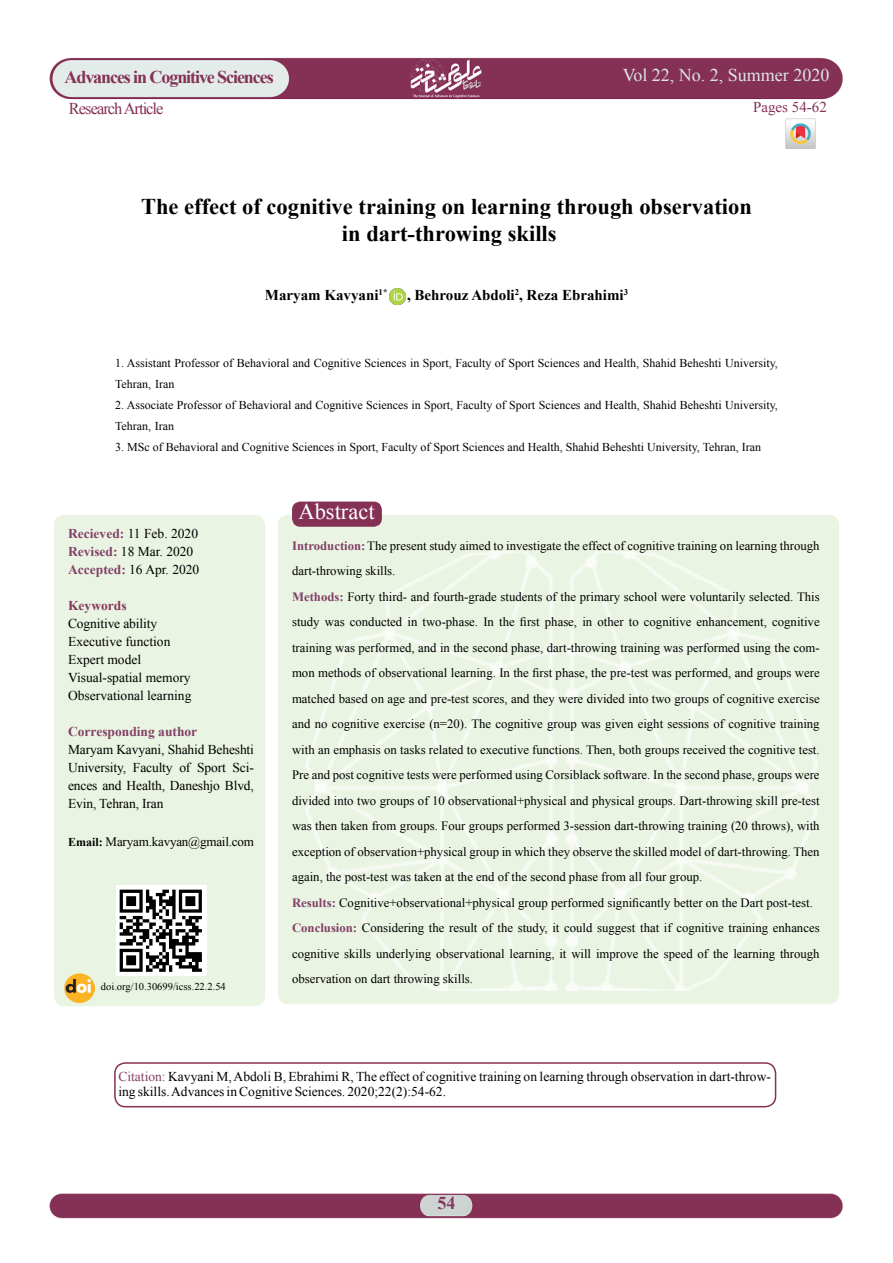
<style>
.page{position:relative;width:893px;height:1263px;background:#fff}
.page>*{position:absolute;margin:0;border:0;box-sizing:border-box;transform-origin:0 0}
.t1{font:700 22.5px/27px "Times New Roman";color:#000;text-align:center}
.t2{font:22.5px "Times New Roman";color:#fff}
.t3{font:700 18px "Times New Roman";letter-spacing:-.06em;color:#853155}
.t4{font:18px "Times New Roman";color:#dde5e6}
.t5{font:700 18px "Times New Roman";color:#85385c}
.t6{font:16.5px "Times New Roman";letter-spacing:-.06em;color:#853155}
.t7{font:700 15px "Times New Roman";color:#000}
.t8{font:15px "Times New Roman";color:#853155}
.t9{font:13.5px/18px "Times New Roman";color:#000}
.t10{font:700 13.5px "Times New Roman";color:#814068}
.t11{font:700 13.5px "Times New Roman";color:#85385c}
.t12{font:13.05px "Times New Roman";letter-spacing:-.015em;color:#000}
.t13{font:12.75px/25.5px "Times New Roman";color:#000}
.t14{font:12px/21px "Times New Roman";color:#000}
.t15{font:10.5px "Times New Roman";color:#000}
.t16{font:700 8.7px "Times New Roman";color:#000}
.s1{font-weight:700;color:#814068}
.s2{font-weight:700;font-size:12px}
.s3{color:#814068}
</style>
<div class="page">
<img style="left:49px;top:57px;width:794px;height:1162px">
<div style="left:278px;top:515px;width:561px;height:489px;background:#eaf4e2;border-radius:11px"></div>
<img style="left:305px;top:551px;width:513px;height:439px">
<div style="left:54px;top:515px;width:211px;height:491px;background:#eaf4e2;border-radius:11px"></div>
<img style="left:116px;top:886px;width:90px;height:89px">
<div style="left:293px;top:502px;width:88px;height:24px;background:#853155;border-radius:8px"></div>
<div style="left:292px;top:502px;width:90px;height:25px;border:2px solid #853155;border-radius:8px"></div>
<img style="left:784px;top:118px;width:32px;height:31px">
<img style="left:64px;top:973px;width:30px;height:30px">
<img style="left:389px;top:289px;width:16px;height:16px">
<div style="left:114px;top:1062px;width:662px;height:45px;border:2px solid #853155;border-radius:11px"></div>
<h2 class="t3" style="left:65px;top:64px;width:211px">Advances in Cognitive Sciences</h2>
<p class="t6" style="left:69px;top:97px;width:96px">ResearchArticle</p>
<h2 class="t4" style="left:623px;top:63px;width:208px">Vol 22, No. 2, Summer 2020</h2>
<p class="t8" style="left:753px;top:97px;width:75px">Pages 54-62</p>
<h1 class="t1" style="left:141px;top:192px;width:612px">The effect of cognitive training on learning through observation in dart-throwing skills</h1>
<p class="t16" style="left:379px;top:286px;width:10px">1*</p>
<p class="t7" style="left:265px;top:284px;width:115px">Maryam Kavyani</p>
<p class="t16" style="left:624px;top:286px;width:6px">3</p>
<p class="t16" style="left:515px;top:286px;width:6px">2</p>
<p class="t7" style="left:407px;top:284px;width:218px">, Behrouz Abdoli , Reza Ebrahimi</p>
<p class="t14" style="left:115px;top:352px;width:664px">1. Assistant Professor of Behavioral and Cognitive Sciences in Sport, Faculty of Sport Sciences and Health, Shahid Beheshti University,<br>Tehran, Iran</p>
<p class="t14" style="left:115px;top:394px;width:664px">2. Associate Professor of Behavioral and Cognitive Sciences in Sport, Faculty of Sport Sciences and Health, Shahid Beheshti University,<br>Tehran, Iran</p>
<p class="t14" style="left:115px;top:436px;width:648px">3. MSc of Behavioral and Cognitive Sciences in Sport, Faculty of Sport Sciences and Health, Shahid Beheshti University, Tehran, Iran</p>
<p class="t9" style="left:68px;top:524px;width:133px"><span class="s1">Recieved:</span> 11 Feb. 2020<br><span class="s1">Revised:</span> 18 Mar. 2020<br><span class="s1">Accepted:</span> 16 Apr. 2020</p>
<p class="t11" style="left:68px;top:596px;width:60px">Keywords</p>
<p class="t9" style="left:68px;top:614px;width:125px">Cognitive ability<br>Executive function<br>Expert model<br>Visual-spatial memory<br>Observational learning</p>
<p class="t10" style="left:68px;top:722px;width:131px">Corresponding author</p>
<p class="t9" style="left:68px;top:740px;width:187px">Maryam Kavyani, Shahid Beheshti</p>
<p class="t9" style="left:68px;top:776px;width:187px">ences and Health, Daneshjo Blvd,</p>
<p class="t9" style="left:68px;top:758px;width:60px">University,</p>
<p class="t9" style="left:68px;top:794px;width:97px">Evin, Tehran, Iran</p>
<p class="t12" style="left:68px;top:833px;width:187px"><span class="s2">Email:</span> Maryam.kavyan@gmail.com</p>
<p class="t9" style="left:133px;top:758px;width:41px">Faculty</p>
<p class="t9" style="left:233px;top:758px;width:23px">Sci-</p>
<p class="t9" style="left:179px;top:758px;width:13px">of</p>
<p class="t9" style="left:197px;top:758px;width:30px">Sport</p>
<p class="t15" style="left:101px;top:980px;width:126px">doi.org/10.30699/icss.22.2.54</p>
<h1 class="t2" style="left:298px;top:497px;width:78px">Abstract</h1>
<p class="t13" style="left:292px;top:532px;width:529px"><span class="s1">Introduction:</span>The present study aimed to investigate the effect of cognitive training on learning through dart-throwing skills.<br><span class="s1">Methods:</span> Forty third- and fourth-grade students of the primary school were voluntarily selected. This study was conducted in two-phase. In the first phase, in other to cognitive enhancement, cognitive</p>
<p class="t13" style="left:292px;top:660px;width:529px">mon methods of observational learning. In the first phase, the pre-test was performed, and groups were</p>
<p class="t13" style="left:292px;top:634px;width:529px">training was performed, and in the second phase, dart-throwing training was performed using the com-</p>
<p class="t13" style="left:292px;top:685px;width:529px">matched based on age and pre-test scores, and they were divided into two groups of cognitive exercise and no cognitive exercise ( =n 20 .) The cognitive group was given eight sessions of cognitive training with an emphasis on tasks related to executive functions. Then, both groups received the cognitive test.<br>Pre and post cognitive tests were performed using Corsiblack software In. the second phase, groups were divided into two groups of 10 observational+physical and physical groups. Dart-throwing skill pre-test was then taken from groups. Four groups performed 3-session dart-throwing training (20 throws ,) with exception of observation+physical group in which they observe the skilled model of dart-throwing. Then again, the post-test was taken at the end of the second phase from all four group.<br><span class="s1">Results:</span> Cognitive+observational+physical group performed significantly better on the Dart post-test.<br><span class="s1">Conclusion:</span> Considering the result of the study, it could suggest that if cognitive training enhances cognitive skills underlying observational learning, it will improve the speed of the learning through</p>
<p class="t13" style="left:292px;top:966px;width:182px">observation on dart throwing skills.</p>
<p class="t9" style="left:118px;top:1067px;width:654px"><span class="s3">Citation:</span> Kavyani M,Abdoli B, Ebrahimi R, The effect of cognitive training on learning through observation in dart-throw-</p>
<p class="t9" style="left:118px;top:1082px;width:329px">ing skills.Advances in Cognitive Sciences. 2020;22 (2) :54-62.</p>
<h2 class="t5" style="left:437px;top:1191px;width:19px">54</h2>
</div>
